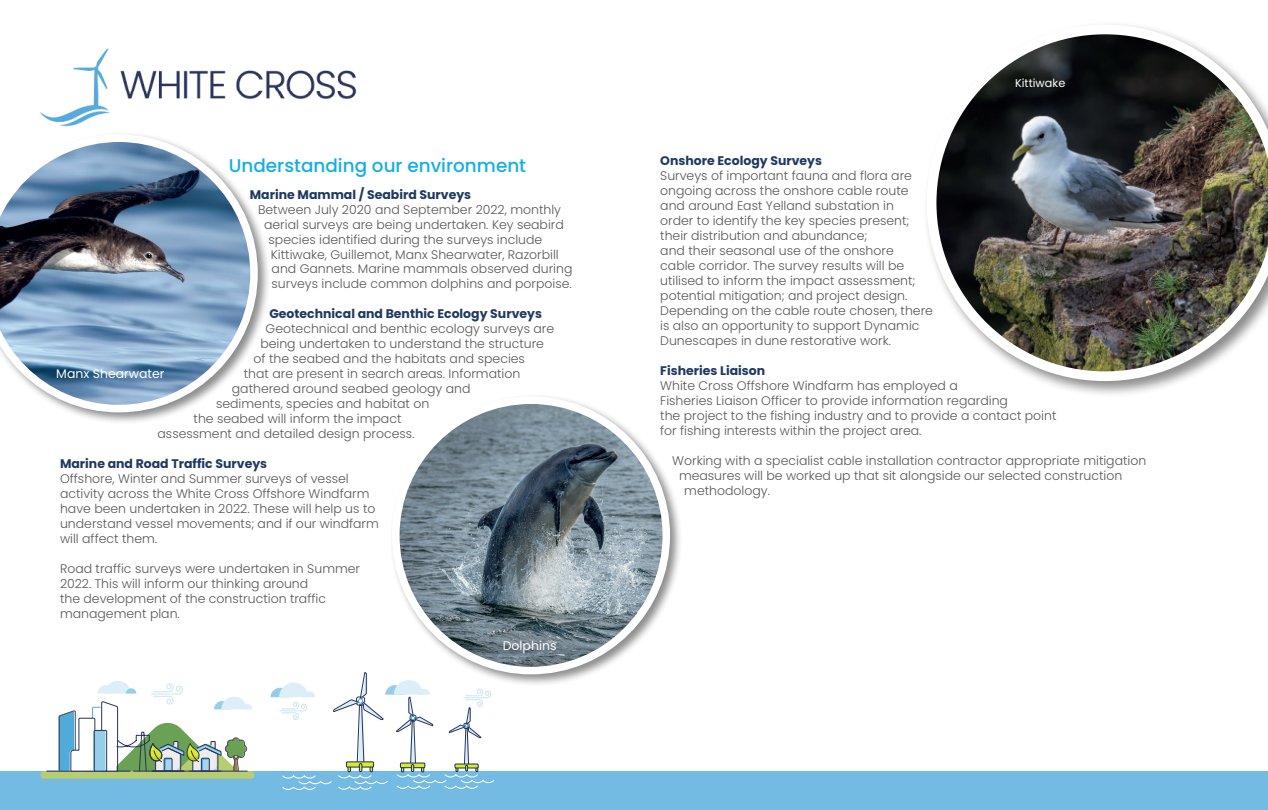
<style>
.page{position:relative;width:1268px;height:810px;background:#fff}
.page>*{position:absolute;margin:0;border:0;box-sizing:border-box;transform-origin:0 0}
.t1{font:500 18.38px "Poppins";color:#13afe6}
.t2{font:300 12.45px/15px "Poppins";color:#575756}
.t3{font:700 12.45px "Poppins";color:#1f3961}
.t4{font:12.45px "Poppins";color:#fff}
.t5{font:11.32px "Poppins";color:#fff}
</style>
<div class="page">
<img style="left:40px;top:48px;width:230px;height:79px">
<div style="left:0;top:771px;width:1268px;height:39px;background:#73bbe2"></div>
<div style="left:40px;top:771px;width:214px;height:8px;background:#b8cc70;border-radius:3px"></div>
<hr style="left:47px;top:771px;width:83px;height:1px;background:#26355d">
<svg style="left:58px;top:681px;width:194px;height:91px"></svg>
<svg style="left:270px;top:70px;width:225px;height:720px"></svg>
<div style="left:0;top:132px;width:270px;height:293px;background:#000;opacity:.45"></div>
<svg style="left:0;top:134px;width:258px;height:278px"></svg>
<div style="left:389px;top:394px;width:294px;height:293px;background:#000;opacity:.45"></div>
<img style="left:396px;top:400px;width:270px;height:270px;border-radius:133px">
<div style="left:392px;top:396px;width:278px;height:278px;border:8px solid #fff;border-radius:50%"></div>
<div style="left:923px;top:21px;width:345px;height:377px;background:#000;opacity:.45"></div>
<img style="left:926px;top:25px;width:342px;height:356px">
<h1 class="t1" style="left:229px;top:157px;width:299px">Understanding our environment</h1>
<p class="t3" style="left:250px;top:187px;width:223px">Marine Mammal / Seabird Surveys</p>
<p class="t2" style="left:258px;top:203px;width:304px">Between July 2020 and September 2022, monthly</p>
<p class="t2" style="left:264px;top:218px;width:301px">aerial surveys are being undertaken. Key seabird</p>
<p class="t2" style="left:268px;top:233px;width:275px">species identified during the surveys include</p>
<p class="t2" style="left:271px;top:248px;width:289px">Kittiwake, Guillemot, Manx Shearwater, Razorbill</p>
<p class="t2" style="left:272px;top:263px;width:302px">and Gannets. Marine mammals observed during</p>
<p class="t2" style="left:272px;top:278px;width:302px">surveys include common dolphins and porpoise.</p>
<p class="t3" style="left:269px;top:307px;width:274px">Geotechnical and Benthic Ecology Surveys</p>
<p class="t2" style="left:266px;top:323px;width:290px">Geotechnical and benthic ecology surveys are</p>
<p class="t2" style="left:260px;top:338px;width:285px">being undertaken to understand the structure</p>
<p class="t2" style="left:254px;top:353px;width:273px">of the seabed and the habitats and species</p>
<p class="t2" style="left:244px;top:368px;width:278px">that are present in search areas. Information</p>
<p class="t2" style="left:232px;top:383px;width:240px">gathered around seabed geology and</p>
<p class="t2" style="left:216px;top:398px;width:215px">sediments, species and habitat on</p>
<p class="t2" style="left:194px;top:413px;width:209px">the seabed will inform the impact</p>
<p class="t2" style="left:158px;top:428px;width:258px">assessment and detailed design process.</p>
<p class="t3" style="left:60px;top:456px;width:209px">Marine and Road Traffic Surveys</p>
<p class="t2" style="left:60px;top:473px;width:320px">Offshore, Winter and Summer surveys of vessel activity across the White Cross Offshore Windfarm have been undertaken in 2022. These will help us to understand vessel movements; and if our windfarm will affect them.</p>
<p class="t2" style="left:60px;top:562px;width:302px">Road traffic surveys were undertaken in Summer 2022. This will inform our thinking around<br>the development of the construction traffic management plan.</p>
<p class="t4" style="left:56px;top:368px;width:110px">Manx Shearwater</p>
<p class="t4" style="left:503px;top:641px;width:55px">Dolphins</p>
<p class="t5" style="left:1015px;top:79px;width:52px">Kittiwake</p>
<p class="t3" style="left:660px;top:154px;width:163px">Onshore Ecology Surveys</p>
<p class="t2" style="left:660px;top:170px;width:274px">Surveys of important fauna and flora are ongoing across the onshore cable route and around East Yelland substation in<br>order to identify the key species present; their distribution and abundance;<br>and their seasonal use of the onshore<br>cable corridor. The survey results will be utilised to inform the impact assessment; potential mitigation; and project design.<br>Depending on the cable route chosen, there is also an opportunity to support Dynamic Dunescapes in dune restorative work.</p>
<p class="t3" style="left:660px;top:363px;width:106px">Fisheries Liaison</p>
<p class="t2" style="left:660px;top:379px;width:398px">White Cross Offshore Windfarm has employed a<br>Fisheries Liaison Officer to provide information regarding<br>the project to the fishing industry and to provide a contact point for fishing interests within the project area.</p>
<p class="t2" style="left:672px;top:454px;width:475px">Working with a specialist cable installation contractor appropriate mitigation</p>
<p class="t2" style="left:679px;top:469px;width:445px">measures will be worked up that sit alongside our selected construction</p>
<p class="t2" style="left:684px;top:484px;width:87px">methodology.</p>
</div>
